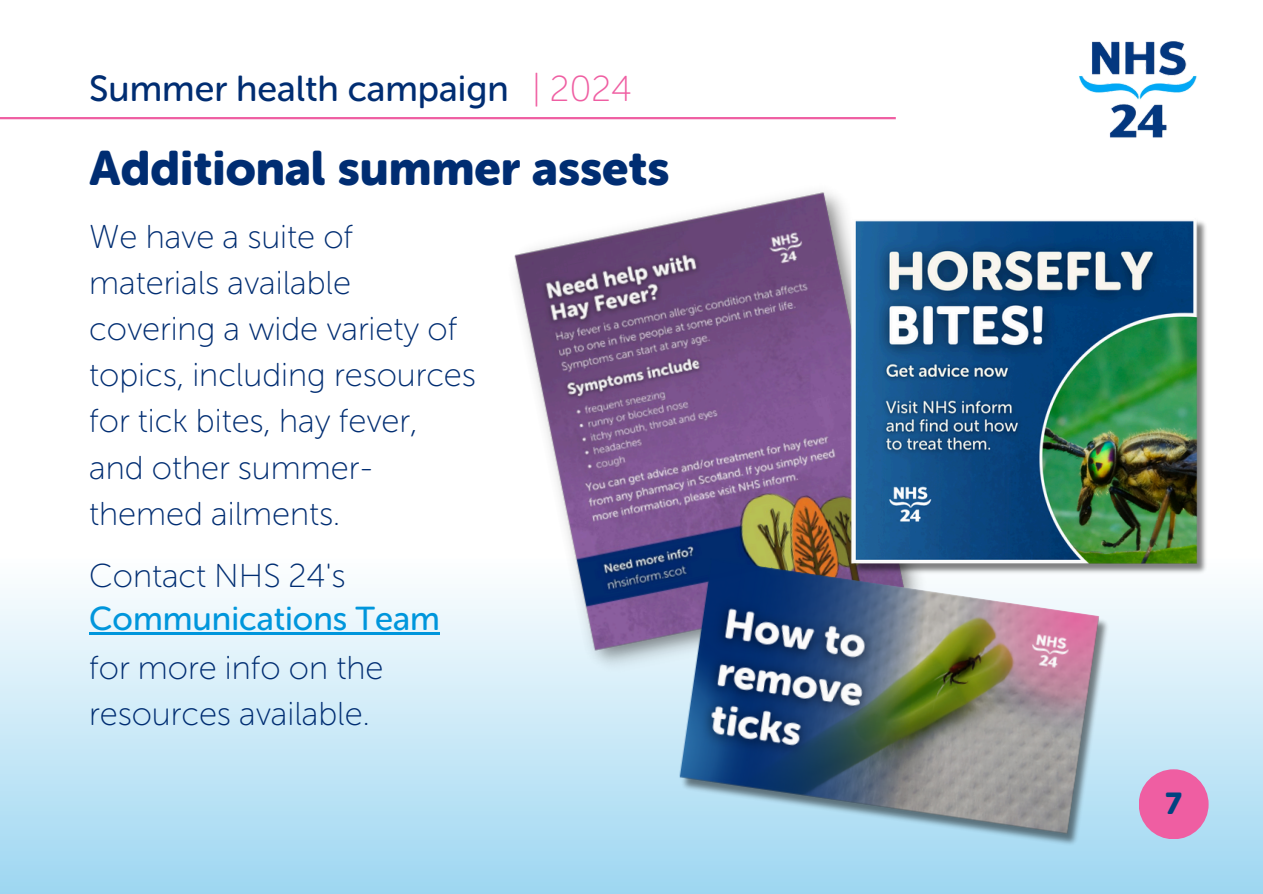
<style>
.page{position:relative;width:1263px;height:894px;background:#fff}
.page>*{position:absolute;margin:0;border:0;box-sizing:border-box;transform-origin:0 0}
.t1{font:48px "Museo Sans Rounded 900";color:#002d72}
.t2{font:36px "Museo Sans Rounded 500";color:#002d72}
.t3{font:36px "Museo Sans Rounded 100";color:#ef5ea2}
.t4{font:33px/46.2px "Museo Sans Rounded 100";color:#002d72}
.t5{font:33px "Museo Sans Rounded 500";color:#0096dc}
.t6{font:30px "Museo Sans Rounded 900";color:#014380}
</style>
<div class="page">
<img style="left:1079px;top:41px;width:118px;height:97px">
<hr style="left:0;top:117px;width:896px;height:2px;background:#ef5ea2">
<div style="left:0;top:558px;width:1263px;height:335px;background:linear-gradient(to bottom,#fcfdfe,#9ed7f1)"></div>
<div style="left:1139px;top:769px;width:70px;height:70px;background:#ef5ea2;border-radius:50%"></div>
<img style="left:497px;top:192px;width:353px;height:494px">
<img style="left:850px;top:220px;width:359px;height:356px">
<img style="left:670px;top:557px;width:449px;height:295px">
<hr style="left:89px;top:632px;width:351px;height:2px;background:#0096dc">
<p class="t2" style="left:89px;top:67px;width:421px">Summer health campaign</p>
<p class="t3" style="left:533px;top:67px;width:101px">| 2024</p>
<p class="t1" style="left:89px;top:140px;width:582px">Additional summer assets</p>
<p class="t4" style="left:89px;top:213px;width:388px">We have a suite of materials available covering a wide variety of topics, including resources for tick bites, hay fever, and other summer&shy;themed ailments.</p>
<p class="t4" style="left:89px;top:552px;width:258px">Contact NHS 24's</p>
<p class="t5" style="left:89px;top:598px;width:352px">Communications Team</p>
<p class="t4" style="left:89px;top:644px;width:296px">for more info on the resources available.</p>
<p class="t6" style="left:1165px;top:785px;width:18px">7</p>
</div>
